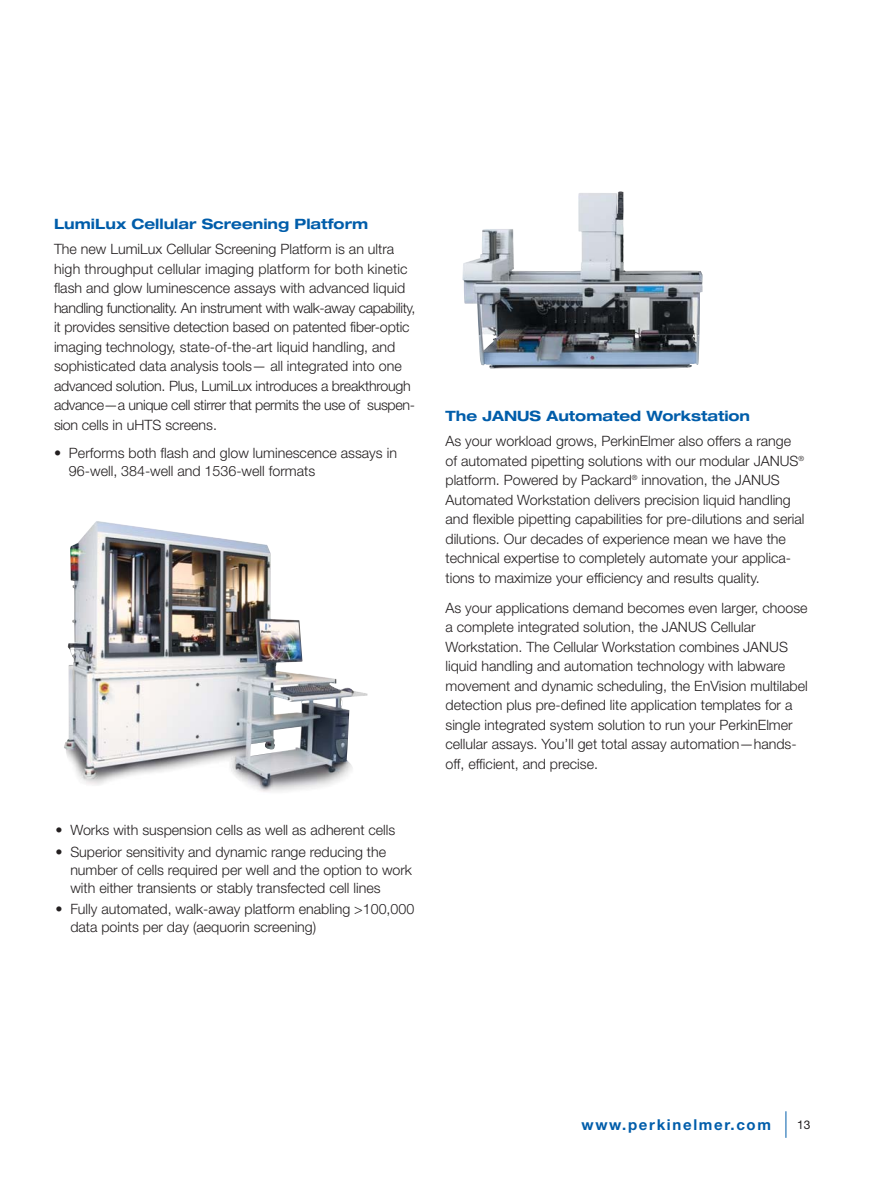
<style>
.page{position:relative;width:891px;height:1188px;background:#fff}
.page>*{position:absolute;margin:0;border:0;box-sizing:border-box;transform-origin:0 0}
.t1{font:700 15px "Helvetica Neue";letter-spacing:.11em;color:#005daa}
.t2{font:300 14.25px/19.5px "Helvetica Neue";color:#231f20}
.t3{font:700 expanded 14.25px "Helvetica Neue";color:#005daa}
.t4{font:12px "Helvetica Neue";color:#231f20}
</style>
<div class="page">
<svg style="left:786px;top:1111px;width:1px;height:27px"></svg>
<img style="left:64px;top:521px;width:304px;height:271px">
<img style="left:463px;top:191px;width:240px;height:178px">
<p class="t3" style="left:54px;top:218px;width:316px">LumiLux Cellular Screening Platform</p>
<p class="t2" style="left:54px;top:241px;width:363px">The new LumiLux Cellular Screening Platform is an ultra high throughput cellular imaging platform for both kinetic flash and glow luminescence assays with advanced liquid handling functionality. An instrument with walk-away capability, it provides sensitive detection based on patented fiber-optic imaging technology, state-of-the-art liquid handling, and sophisticated data analysis tools— all integrated into one advanced solution. Plus, LumiLux introduces a breakthrough advance—a unique cell stirrer that permits the use of suspen&shy;sion cells in uHTS screens.</p>
<p class="t2" style="left:69px;top:445px;width:329px;line-height:18px;text-indent:-15px">• Performs both flash and glow luminescence assays in<br>96-well, 384-well and 1536-well formats</p>
<p class="t2" style="left:55px;top:821px;width:342px">• Works with suspension cells as well as adherent cells</p>
<p class="t2" style="left:70px;top:844px;width:343px;line-height:18px;text-indent:-15px">• Superior sensitivity and dynamic range reducing the number of cells required per well and the option to work with either transients or stably transfected cell lines</p>
<p class="t2" style="left:70px;top:902px;width:345px;line-height:18px;text-indent:-15px">• Fully automated, walk-away platform enabling &gt;100,000 data points per day (aequorin screening)</p>
<p class="t3" style="left:446px;top:410px;width:306px">The JANUS Automated Workstation</p>
<p class="t2" style="left:446px;top:433px;width:361px">As your workload grows, PerkinElmer also offers a range of automated pipetting solutions with our modular JANUS<sup>® </sup>platform. Powered by Packard<sup>®</sup> innovation, the JANUS Automated Workstation delivers precision liquid handling and flexible pipetting capabilities for pre-dilutions and serial dilutions. Our decades of experience mean we have the technical expertise to completely automate your applica&shy;tions to maximize your efficiency and results quality.</p>
<p class="t2" style="left:446px;top:599px;width:364px">As your applications demand becomes even larger, choose a complete integrated solution, the JANUS Cellular Workstation. The Cellular Workstation combines JANUS liquid handling and automation technology with labware movement and dynamic scheduling, the EnVision multilabel detection plus pre-defined lite application templates for a single integrated system solution to run your PerkinElmer cellular assays. You’ll get total assay automation—hands&shy;off, efficient, and precise.</p>
<p class="t1" style="left:581px;top:1119px;width:191px">www.perkinelmer.com</p>
<p class="t4" style="left:797px;top:1120px;width:15px">13</p>
</div>
